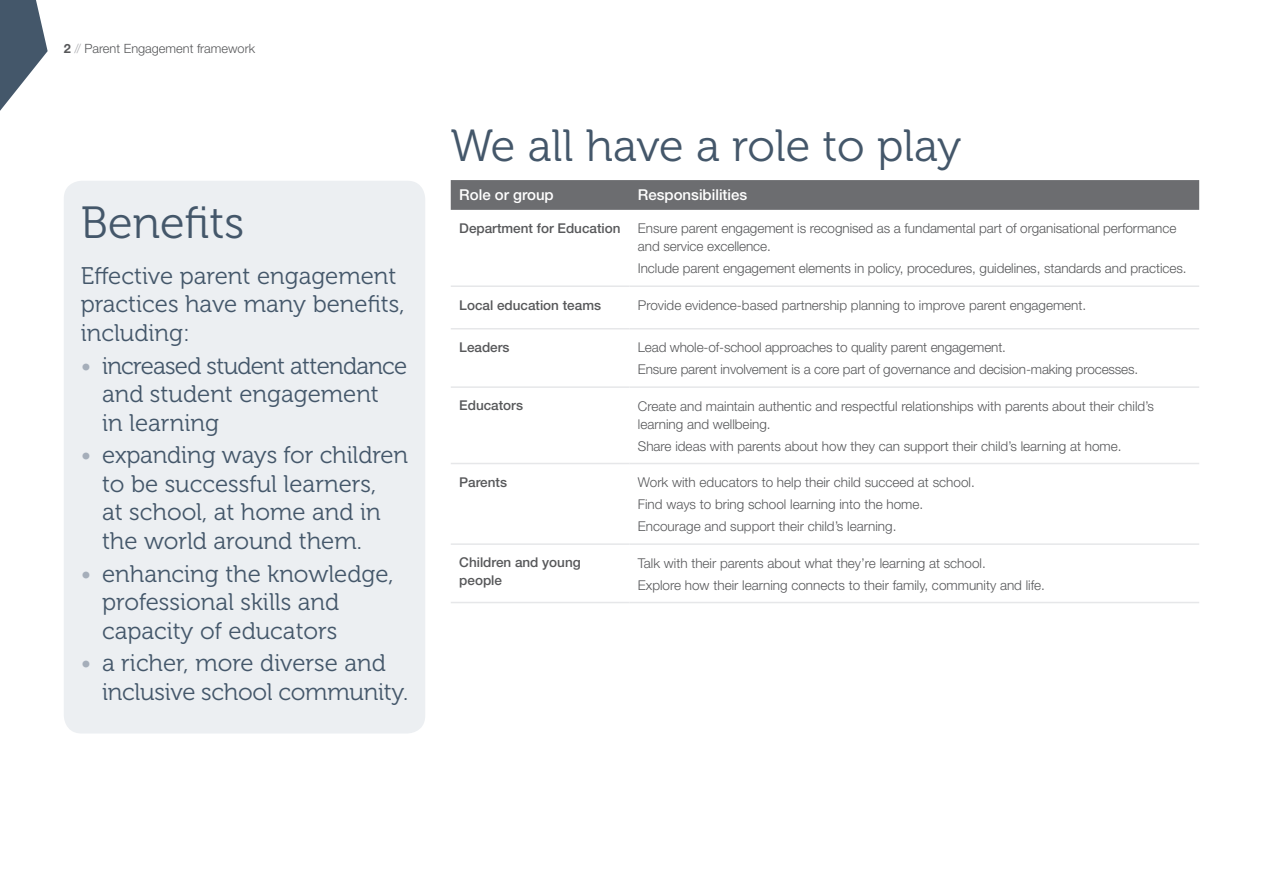
<style>
.page{position:relative;width:1263px;height:893px;background:#fff}
.page>*{position:absolute;margin:0;border:0;box-sizing:border-box;transform-origin:0 0}
.t1{font:45px "Museo 300";color:#44576a}
.t2{font:24px/28.5px "Museo 300";color:#44576a}
.t3{font:500 15px "Helvetica Neue";color:#fff}
.t4{font:300 13.5px/18px "Helvetica Neue";color:#57585a}
.t5{font:500 13.5px/18px "Helvetica Neue";color:#57585a}
.t6{font:300 12.75px "Helvetica Neue";color:#57585a}
.s1{font-weight:700}
.s2{color:#a8a9ad}
.s3{color:#a5aeba}
</style>
<div class="page">
<svg style="left:0;top:0;width:48px;height:111px"></svg>
<div style="left:451px;top:180px;width:748px;height:30px;background:#6c6d70"></div>
<hr style="left:451px;top:285px;width:178px;height:2px;background:#e6e7e9">
<hr style="left:629px;top:285px;width:570px;height:2px;background:#e6e7e9">
<hr style="left:451px;top:328px;width:178px;height:1px;background:#e6e7e9">
<hr style="left:629px;top:328px;width:570px;height:1px;background:#e6e7e9">
<hr style="left:451px;top:386px;width:178px;height:2px;background:#e6e7e9">
<hr style="left:629px;top:386px;width:570px;height:2px;background:#e6e7e9">
<hr style="left:451px;top:463px;width:178px;height:1px;background:#e6e7e9">
<hr style="left:629px;top:463px;width:570px;height:1px;background:#e6e7e9">
<hr style="left:451px;top:543px;width:178px;height:2px;background:#e6e7e9">
<hr style="left:629px;top:543px;width:570px;height:2px;background:#e6e7e9">
<hr style="left:451px;top:602px;width:178px;height:1px;background:#e6e7e9">
<hr style="left:629px;top:602px;width:570px;height:1px;background:#e6e7e9">
<div style="left:64px;top:181px;width:361px;height:552px;background:#eceff2;border-radius:18px"></div>
<p class="t6" style="left:64px;top:40px;width:193px"><span class="s1">2</span> <span class="s2">//</span> Parent Engagement framework</p>
<p class="t1" style="left:81px;top:198px;width:165px">Benefits</p>
<p class="t2" style="left:81px;top:262px;width:325px">Effective parent engagement practices have many benefits, including:</p>
<p class="t2" style="left:102px;top:351px;width:307px;text-indent:-21px"><span class="s3">•</span> increased student attendance and student engagement<br>in learning</p>
<p class="t2" style="left:102px;top:441px;width:307px;text-indent:-21px"><span class="s3">•</span> expanding ways for children to be successful learners,<br>at school, at home and in the world around them.</p>
<p class="t2" style="left:102px;top:560px;width:293px;text-indent:-21px"><span class="s3">•</span> enhancing the knowledge, professional skills and capacity of educators</p>
<p class="t2" style="left:102px;top:649px;width:308px;text-indent:-21px"><span class="s3">•</span> a richer, more diverse and inclusive school community.</p>
<p class="t1" style="left:451px;top:122px;width:512px">We all have a role to play</p>
<p class="t3" style="left:459px;top:186px;width:96px">Role or group</p>
<p class="t3" style="left:638px;top:186px;width:111px">Responsibilities</p>
<p class="t5" style="left:459px;top:219px;width:163px">Department for Education</p>
<p class="t4" style="left:638px;top:219px;width:540px">Ensure parent engagement is recognised as a fundamental part of organisational performance and service excellence.</p>
<p class="t4" style="left:638px;top:259px;width:550px">Include parent engagement elements in policy, procedures, guidelines, standards and practices.</p>
<p class="t5" style="left:459px;top:296px;width:143px">Local education teams</p>
<p class="t4" style="left:638px;top:295px;width:450px">Provide evidence-based partnership planning to improve parent engagement.</p>
<p class="t5" style="left:459px;top:338px;width:52px">Leaders</p>
<p class="t4" style="left:638px;top:338px;width:370px">Lead whole-of-school approaches to quality parent engagement.</p>
<p class="t4" style="left:638px;top:360px;width:502px">Ensure parent involvement is a core part of governance and decision-making processes.</p>
<p class="t5" style="left:459px;top:396px;width:65px">Educators</p>
<p class="t4" style="left:638px;top:396px;width:518px">Create and maintain authentic and respectful relationships with parents about their child’s learning and wellbeing.</p>
<p class="t4" style="left:638px;top:437px;width:485px">Share ideas with parents about how they can support their child’s learning at home.</p>
<p class="t5" style="left:459px;top:473px;width:49px">Parents</p>
<p class="t4" style="left:638px;top:473px;width:338px">Work with educators to help their child succeed at school.</p>
<p class="t4" style="left:638px;top:495px;width:287px">Find ways to bring school learning into the home.</p>
<p class="t4" style="left:638px;top:517px;width:260px">Encourage and support their child’s learning.</p>
<p class="t5" style="left:459px;top:553px;width:123px">Children and young people</p>
<p class="t4" style="left:638px;top:553px;width:349px">Talk with their parents about what they’re learning at school.</p>
<p class="t4" style="left:638px;top:576px;width:409px">Explore how their learning connects to their family, community and life.</p>
</div>
